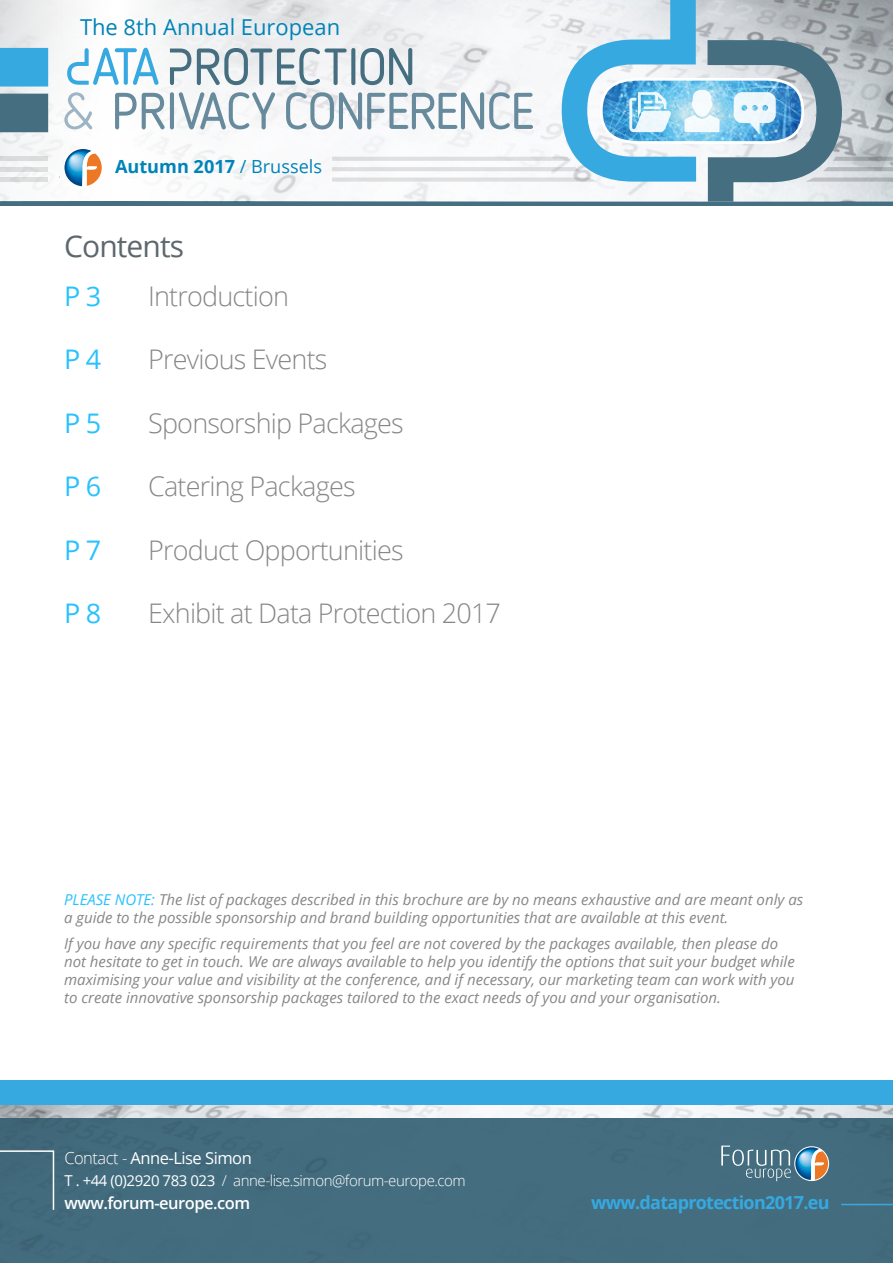
<style>
.page{position:relative;width:893px;height:1263px;background:#fff}
.page>*{position:absolute;margin:0;border:0;box-sizing:border-box;transform-origin:0 0}
.t1{font:30px "Open Sans";letter-spacing:-.03em;color:#5d686e}
.t2{font:300 27px "Open Sans";letter-spacing:-.03em;color:#878787}
.t3{font:27px "Open Sans";color:#28c2fe}
.t4{font:21.9px "Open Sans";color:#0083b9}
.t5{font:700 18.15px "Open Sans";color:#0083b9}
.t6{font:700 18px "Open Sans";letter-spacing:-.04em;color:#36a9e1}
.t7{font:16.5px "Open Sans";letter-spacing:-.03em;color:#fff}
.t8{font:600 16.5px "Open Sans";letter-spacing:-.03em;color:#fff}
.t9{font:italic 15px/18px "Open Sans";color:#878787}
.t10{font:300 15px "Open Sans";letter-spacing:-.03em;color:#fff}
.s1{font-weight:400}
.s2{color:#28c2fe}
.s3{font-weight:300}
</style>
<div class="page">
<img style="left:0;top:1104px;width:893px;height:14px">
<div style="left:0;top:1118px;width:893px;height:145px;background:#456f81"></div>
<hr style="left:0;top:202px;width:893px;height:4px;background:#456f81">
<svg style="left:721px;top:1145px;width:108px;height:36px"></svg>
<img style="left:0;top:0;width:63px;height:202px">
<div style="left:0;top:48px;width:48px;height:39px;background:#36a9e1"></div>
<div style="left:0;top:94px;width:48px;height:38px;background:#456f81"></div>
<svg style="left:63px;top:0;width:830px;height:202px"></svg>
<hr style="left:0;top:157px;width:48px;height:4px;background:#dbdbdc">
<div style="left:0;top:177px;width:48px;height:5px;background:#dcddde"></div>
<hr style="left:0;top:167px;width:48px;height:4px;background:#dadbdc">
<svg style="left:0;top:1150px;width:55px;height:60px"></svg>
<hr style="left:841px;top:1204px;width:52px;height:1px;background:#36a9e1">
<div style="left:0;top:1080px;width:893px;height:24px;background:#36a9e1"></div>
<h3 class="t4" style="left:80px;top:12px;width:262px">The 8th Annual European</h3>
<p class="t5" style="left:115px;top:154px;width:209px">Autumn 2017 <span class="s1">/ Brussels</span></p>
<h1 class="t1" style="left:64px;top:225px;width:121px">Contents</h1>
<h2 class="t3" style="left:64px;top:277px;width:39px">P 3</h2>
<h2 class="t2" style="left:148px;top:277px;width:142px">Introduction</h2>
<h2 class="t3" style="left:64px;top:341px;width:39px">P 4</h2>
<h2 class="t2" style="left:148px;top:341px;width:181px">Previous Events</h2>
<h2 class="t3" style="left:64px;top:404px;width:39px">P 5</h2>
<h2 class="t2" style="left:148px;top:404px;width:257px">Sponsorship Packages</h2>
<h2 class="t3" style="left:64px;top:468px;width:39px">P 6</h2>
<h2 class="t2" style="left:148px;top:468px;width:209px">Catering Packages</h2>
<h2 class="t3" style="left:64px;top:531px;width:39px">P 7</h2>
<h2 class="t2" style="left:148px;top:531px;width:257px">Product Opportunities</h2>
<h2 class="t3" style="left:64px;top:595px;width:39px">P 8</h2>
<h2 class="t2" style="left:148px;top:595px;width:354px">Exhibit at Data Protection 2017</h2>
<p class="t9" style="left:64px;top:890px;width:741px"><span class="s2">PLEASE NOTE:</span> The list of packages described in this brochure are by no means exhaustive and are meant only as a guide to the possible sponsorship and brand building opportunities that are available at this event.</p>
<p class="t9" style="left:64px;top:934px;width:732px">If you have any specific requirements that you feel are not covered by the packages available, then please do not hesitate to get in touch. We are always available to help you identify the options that suit your budget while maximising your value and visibility at the conference, and if necessary, our marketing team can work with you to create innovative sponsorship packages tailored to the exact needs of you and your organisation.</p>
<p class="t7" style="left:64px;top:1146px;width:189px"><span class="s3">Contact -</span> Anne-Lise Simon</p>
<p class="t10" style="left:64px;top:1170px;width:403px"><span class="s1">T . +44 (0)2920 783 023</span> / anne-lise.simon@forum-europe.com</p>
<p class="t8" style="left:64px;top:1191px;width:187px">www.forum-europe.com</p>
<p class="t6" style="left:591px;top:1189px;width:240px">www.dataprotection2017.eu</p>
</div>
